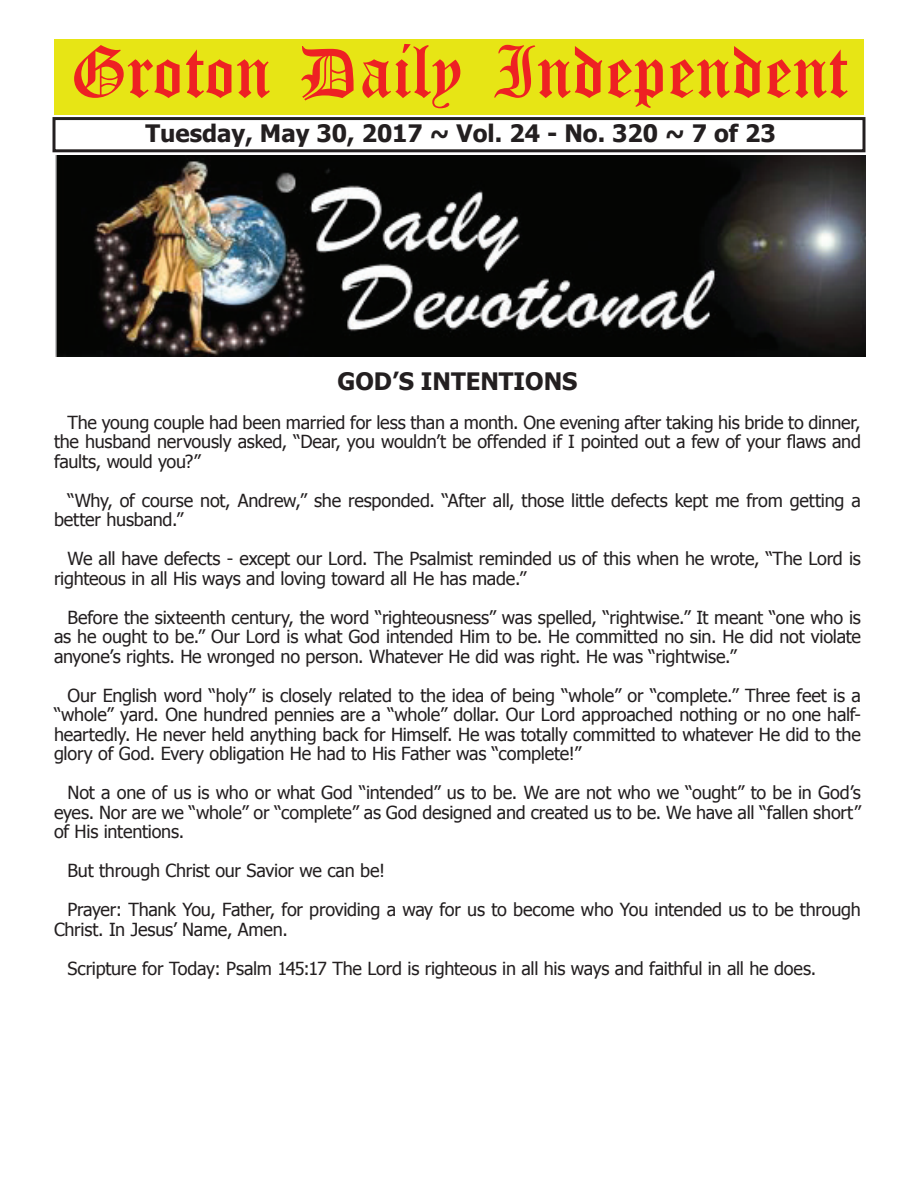
<style>
.page{position:relative;width:918px;height:1188px;background:#fff}
.page>*{position:absolute;margin:0;border:0;box-sizing:border-box;transform-origin:0 0}
.t1{font:54px "Old English Five";color:#ee2123}
.t2{font:700 24px "Tahoma";color:#231f20}
.t3{font:18px/19.5px "Tahoma";letter-spacing:-.015em;color:#231f20;text-align:justify}
</style>
<div class="page">
<div style="left:52px;top:117px;width:814px;height:35px;border:3px solid #231f20"></div>
<div style="left:54px;top:40px;width:810px;height:75px;background:#e7e515"></div>
<img style="left:56px;top:155px;width:810px;height:201px">
<h1 class="t1" style="left:70px;top:47px;width:779px">Groton Daily Independent</h1>
<h2 class="t2" style="left:145px;top:116px;width:632px">Tuesday, May 30, 2017 ~ Vol. 24 - No. 320 ~ 7 of 23</h2>
<h2 class="t2" style="left:338px;top:364px;width:241px">GOD’S INTENTIONS</h2>
<p class="t3" style="left:54px;top:412px;width:808px;text-indent:14px">The young couple had been married for less than a month. One evening after taking his bride to dinner, the husband nervously asked, “Dear, you wouldn’t be offended if I pointed out a few of your flaws and faults, would you?”</p>
<p class="t3" style="left:54px;top:490px;width:808px;text-indent:14px">“Why, of course not, Andrew,” she responded. “After all, those little defects kept me from getting a better husband.”</p>
<p class="t3" style="left:54px;top:548px;width:808px;text-indent:14px">We all have defects - except our Lord. The Psalmist reminded us of this when he wrote, “The Lord is righteous in all His ways and loving toward all He has made.”</p>
<p class="t3" style="left:54px;top:607px;width:809px;text-indent:14px">Before the sixteenth century, the word “righteousness” was spelled, “rightwise.” It meant “one who is as he ought to be.” Our Lord is what God intended Him to be. He committed no sin. He did not violate anyone’s rights. He wronged no person. Whatever He did was right. He was “rightwise.”</p>
<p class="t3" style="left:54px;top:685px;width:809px;text-indent:14px">Our English word “holy” is closely related to the idea of being “whole” or “complete.” Three feet is a “whole” yard. One hundred pennies are a “whole” dollar. Our Lord approached nothing or no one half&shy;heartedly. He never held anything back for Himself. He was totally committed to whatever He did to the glory of God. Every obligation He had to His Father was “complete!”</p>
<p class="t3" style="left:54px;top:782px;width:808px;text-indent:14px">Not a one of us is who or what God “intended” us to be. We are not who we “ought” to be in God’s eyes. Nor are we “whole” or “complete” as God designed and created us to be. We have all “fallen short” of His intentions.</p>
<p class="t3" style="left:68px;top:850px;width:795px;line-height:39px">But through Christ our Savior we can be!<br>Prayer: Thank You, Father, for providing a way for us to become who You intended us to be through</p>
<p class="t3" style="left:68px;top:909px;width:750px;line-height:39px;text-indent:-14px">Christ. In Jesus’ Name, Amen.<br>Scripture for Today: Psalm 145:17 The Lord is righteous in all his ways and faithful in all he does.</p>
</div>
